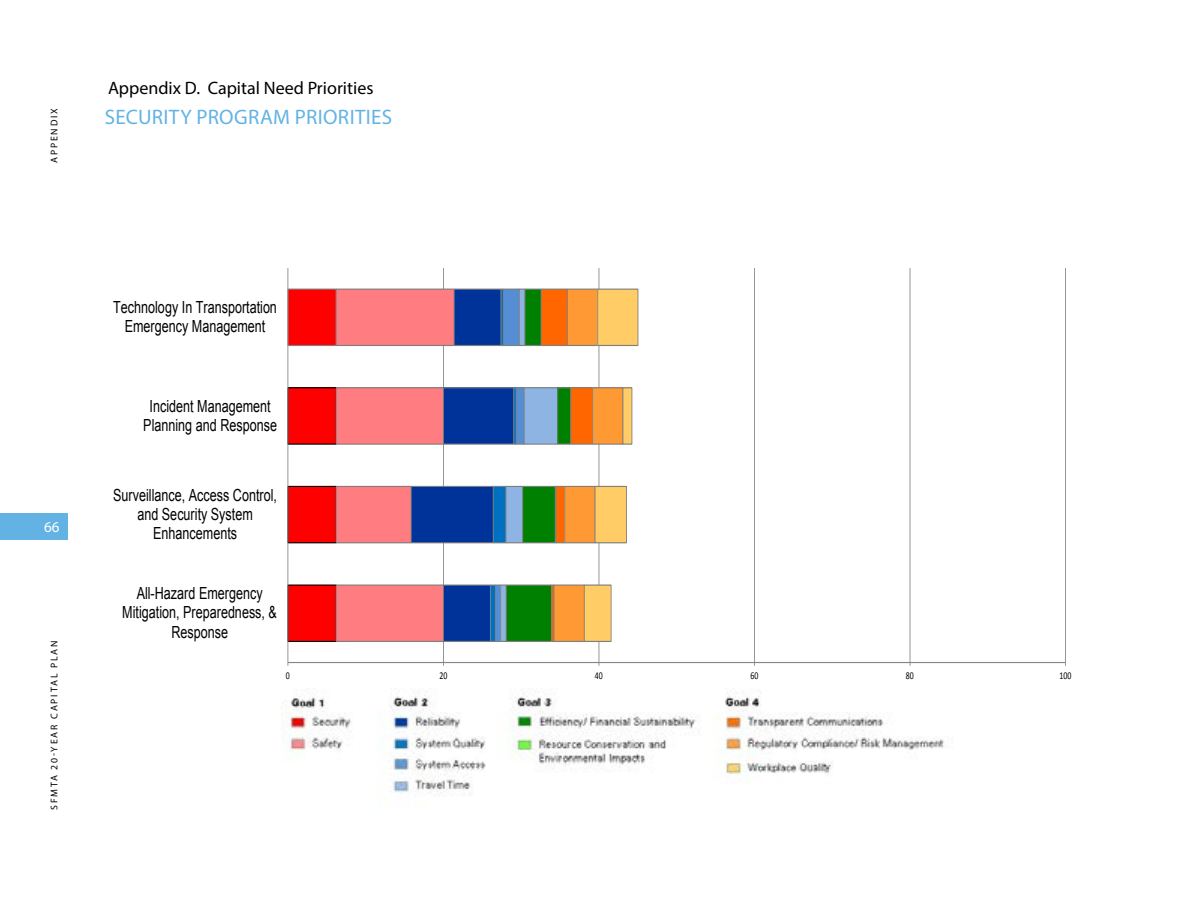
<style>
.page{position:relative;width:1188px;height:918px;background:#fff}
.page>*{position:absolute;margin:0;border:0;box-sizing:border-box;transform-origin:0 0}
.t1{font:21px "Myriad Pro";letter-spacing:.015em;color:#62b3e4}
.t2{font:18px "Myriad Pro";color:#000}
.t3{font:16.65px/19.2px "Arial";color:#000;text-align:center;scale:.75 1}
.t4{font:15px "Myriad Pro";color:#fff}
.t5{font:10.35px "Calibri";color:#000;scale:.75 1}
.t6{font:9.75px "Myriad Pro";letter-spacing:.19em;color:#000}
</style>
<div class="page">
<div style="left:0;top:513px;width:68px;height:27px;background:#62b3e4"></div>
<hr style="left:443px;top:268px;width:1px;height:395px;background:#868686">
<hr style="left:599px;top:268px;width:1px;height:395px;background:#868686">
<hr style="left:754px;top:268px;width:1px;height:395px;background:#868686">
<hr style="left:910px;top:268px;width:1px;height:395px;background:#868686">
<hr style="left:1065px;top:268px;width:1px;height:395px;background:#868686">
<div style="left:288px;top:289px;width:48px;height:56px;background:#f00"></div>
<div style="left:288px;top:289px;width:49px;height:57px;border:1px solid #7f7f7f"></div>
<div style="left:288px;top:585px;width:48px;height:56px;background:#f00"></div>
<div style="left:288px;top:585px;width:49px;height:57px;border:1px solid #000"></div>
<div style="left:288px;top:486px;width:48px;height:57px;background:#f00"></div>
<div style="left:288px;top:486px;width:49px;height:57px;border:1px solid #000"></div>
<div style="left:288px;top:388px;width:48px;height:56px;background:#f00"></div>
<div style="left:288px;top:387px;width:49px;height:58px;border:1px solid #000"></div>
<div style="left:336px;top:585px;width:108px;height:56px;background:#ff7c80"></div>
<div style="left:336px;top:585px;width:108px;height:57px;border:1px solid #7f7f7f"></div>
<div style="left:336px;top:486px;width:75px;height:57px;background:#ff7c80"></div>
<div style="left:336px;top:486px;width:76px;height:57px;border:1px solid #7f7f7f"></div>
<div style="left:336px;top:388px;width:108px;height:56px;background:#ff7c80"></div>
<div style="left:336px;top:387px;width:108px;height:58px;border:1px solid #7f7f7f"></div>
<div style="left:336px;top:289px;width:118px;height:56px;background:#ff7c80"></div>
<div style="left:336px;top:289px;width:119px;height:57px;border:1px solid #7f7f7f"></div>
<div style="left:444px;top:585px;width:46px;height:56px;background:#039"></div>
<div style="left:443px;top:585px;width:48px;height:57px;border:1px solid #7f7f7f"></div>
<div style="left:411px;top:486px;width:82px;height:57px;background:#039"></div>
<div style="left:411px;top:486px;width:83px;height:57px;border:1px solid #7f7f7f"></div>
<div style="left:444px;top:388px;width:70px;height:56px;background:#039"></div>
<div style="left:443px;top:387px;width:71px;height:58px;border:1px solid #7f7f7f"></div>
<div style="left:454px;top:289px;width:47px;height:56px;background:#039"></div>
<div style="left:454px;top:289px;width:48px;height:57px;border:1px solid #7f7f7f"></div>
<div style="left:490px;top:585px;width:6px;height:56px;background:#0070c0"></div>
<div style="left:490px;top:585px;width:6px;height:57px;border:1px solid #7f7f7f"></div>
<div style="left:493px;top:486px;width:13px;height:57px;background:#0070c0"></div>
<div style="left:493px;top:486px;width:13px;height:57px;border:1px solid #7f7f7f"></div>
<div style="left:513px;top:387px;width:4px;height:58px;border:1px solid #7f7f7f"></div>
<div style="left:495px;top:585px;width:6px;height:56px;background:#558ed5"></div>
<div style="left:495px;top:585px;width:6px;height:57px;border:1px solid #7f7f7f"></div>
<div style="left:516px;top:388px;width:8px;height:56px;background:#558ed5"></div>
<div style="left:516px;top:387px;width:9px;height:58px;border:1px solid #7f7f7f"></div>
<div style="left:504px;top:289px;width:15px;height:56px;background:#558ed5"></div>
<div style="left:503px;top:289px;width:17px;height:57px;border:1px solid #7f7f7f"></div>
<div style="left:501px;top:585px;width:5px;height:56px;background:#8eb4e3"></div>
<div style="left:500px;top:585px;width:7px;height:57px;border:1px solid #7f7f7f"></div>
<div style="left:506px;top:486px;width:17px;height:57px;background:#8eb4e3"></div>
<div style="left:506px;top:486px;width:17px;height:57px;border:1px solid #7f7f7f"></div>
<div style="left:524px;top:388px;width:34px;height:56px;background:#8eb4e3"></div>
<div style="left:524px;top:387px;width:34px;height:58px;border:1px solid #7f7f7f"></div>
<div style="left:519px;top:289px;width:6px;height:56px;background:#8eb4e3"></div>
<div style="left:519px;top:289px;width:6px;height:57px;border:1px solid #7f7f7f"></div>
<div style="left:506px;top:585px;width:46px;height:56px;background:#008000"></div>
<div style="left:506px;top:585px;width:46px;height:57px;border:1px solid #7f7f7f"></div>
<div style="left:523px;top:486px;width:32px;height:57px;background:#008000"></div>
<div style="left:522px;top:486px;width:34px;height:57px;border:1px solid #7f7f7f"></div>
<div style="left:558px;top:388px;width:13px;height:56px;background:#008000"></div>
<div style="left:557px;top:387px;width:14px;height:57px;border:1px solid #7f7f7f"></div>
<div style="left:525px;top:289px;width:16px;height:56px;background:#008000"></div>
<div style="left:555px;top:486px;width:1px;height:57px;border:1px solid #7f7f7f"></div>
<div style="left:551px;top:585px;width:3px;height:57px;border:1px solid #7f7f7f"></div>
<div style="left:556px;top:486px;width:9px;height:57px;background:#f60"></div>
<div style="left:571px;top:388px;width:22px;height:56px;background:#f60"></div>
<div style="left:570px;top:387px;width:23px;height:58px;border:1px solid #7f7f7f"></div>
<div style="left:541px;top:289px;width:26px;height:56px;background:#f60"></div>
<div style="left:541px;top:289px;width:27px;height:57px;border:1px solid #7f7f7f"></div>
<div style="left:554px;top:585px;width:30px;height:56px;background:#f93"></div>
<div style="left:554px;top:585px;width:31px;height:57px;border:1px solid #7f7f7f"></div>
<div style="left:565px;top:486px;width:30px;height:57px;background:#f93"></div>
<div style="left:564px;top:486px;width:32px;height:57px;border:1px solid #7f7f7f"></div>
<div style="left:593px;top:388px;width:30px;height:56px;background:#f93"></div>
<div style="left:592px;top:387px;width:31px;height:58px;border:1px solid #7f7f7f"></div>
<div style="left:567px;top:289px;width:31px;height:56px;background:#f93"></div>
<div style="left:567px;top:289px;width:31px;height:57px;border:1px solid #7f7f7f"></div>
<div style="left:584px;top:585px;width:27px;height:56px;background:#fc6"></div>
<div style="left:584px;top:585px;width:28px;height:57px;border:1px solid #7f7f7f"></div>
<div style="left:595px;top:486px;width:31px;height:57px;background:#fc6"></div>
<div style="left:595px;top:486px;width:32px;height:57px;border:1px solid #7f7f7f"></div>
<div style="left:623px;top:388px;width:9px;height:56px;background:#fc6"></div>
<div style="left:598px;top:289px;width:40px;height:56px;background:#fc6"></div>
<div style="left:597px;top:289px;width:41px;height:57px;border:1px solid #7f7f7f"></div>
<hr style="left:288px;top:662px;width:777px;height:1px;background:#868686">
<hr style="left:288px;top:268px;width:1px;height:395px;background:#868686">
<img style="left:281px;top:688px;width:663px;height:108px">
<p class="t6" style="left:48px;top:163px;width:56px;rotate:-90deg">APPENDIX</p>
<p class="t2" style="left:108px;top:77px;width:267px">Appendix D. Capital Need Priorities</p>
<p class="t1" style="left:105px;top:104px;width:289px">SECURITY PROGRAM PRIORITIES</p>
<p class="t4" style="left:44px;top:518px;width:17px">66</p>
<p class="t6" style="left:48px;top:810px;width:171px;rotate:-90deg">SFMTA 20-YEAR CAPITAL PLAN</p>
<p class="t3" style="left:113px;top:298px;width:220px">Technology In Transportation<br>Emergency Management</p>
<p class="t3" style="left:143px;top:396px;width:180px">Incident Management<br>Planning and Response</p>
<p class="t3" style="left:113px;top:485px;width:220px">Surveillance, Access Control, and Security System<br>Enhancements</p>
<p class="t3" style="left:122px;top:584px;width:208px">All-Hazard Emergency<br>Mitigation, Preparedness, &amp;<br>Response</p>
<p class="t5" style="left:286px;top:669px;width:7px">0</p>
<p class="t5" style="left:439px;top:669px;width:12px">20</p>
<p class="t5" style="left:595px;top:669px;width:12px">40</p>
<p class="t5" style="left:750px;top:669px;width:12px">60</p>
<p class="t5" style="left:906px;top:669px;width:12px">80</p>
<p class="t5" style="left:1059px;top:669px;width:18px">100</p>
</div>
